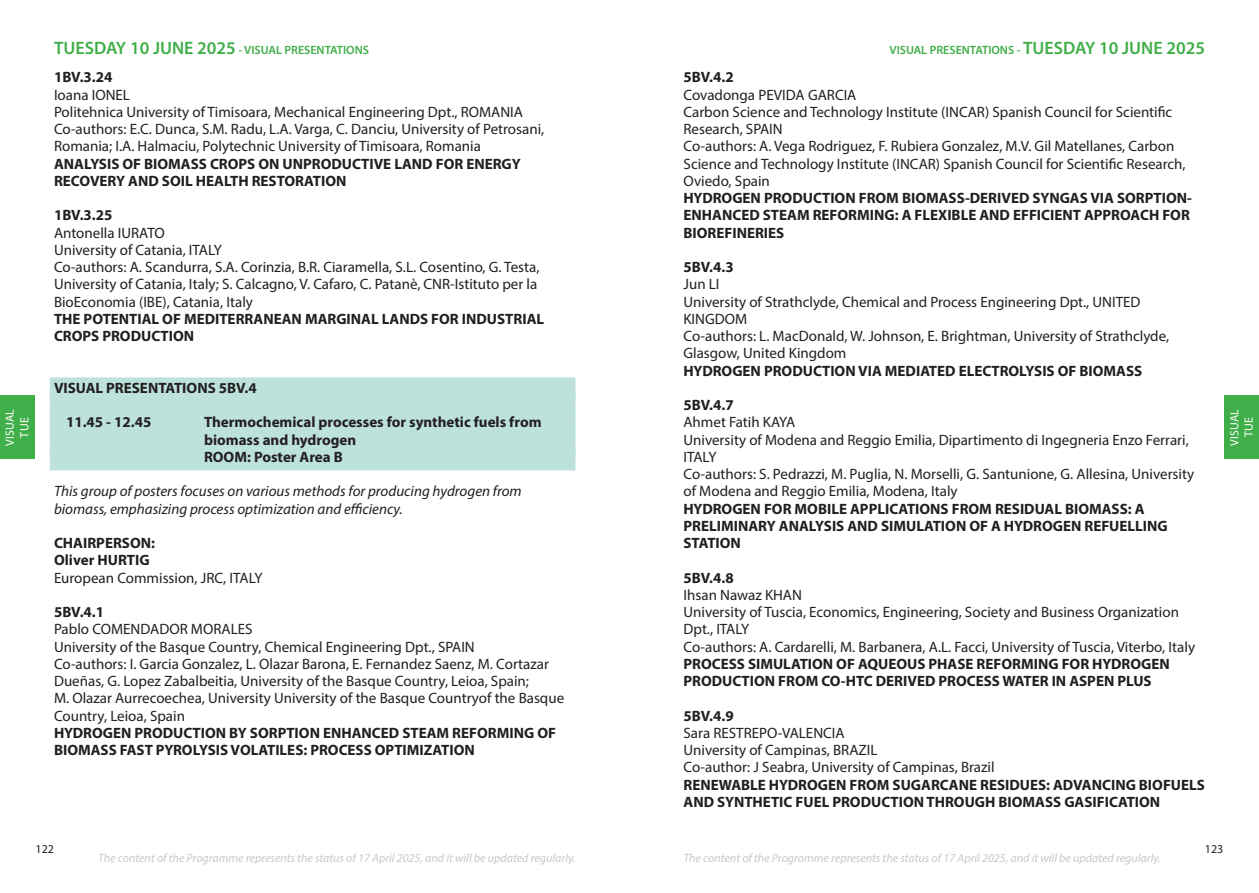
<style>
.page{position:relative;width:1259px;height:893px;background:#fff}
.page>*{position:absolute;margin:0;border:0;box-sizing:border-box;transform-origin:0 0}
.t1{font:15px/17.2px "Myriad Pro";color:#231f20}
.SESSION_5{font:700 15px/17.2px "Myriad Pro";color:#231f20}
.spiegazione_session{font:italic 15px/17.2px "Myriad Pro";color:#231f20}
.Normal_Chairperson{font:700 15px "Myriad Pro";color:#231f20}
.t2{font:italic 12px "Myriad Pro";color:#c8c8c8}
.t3{font:600 12px "Myriad Pro";color:#40ae49}
.t4{font:12px/14.4px "Myriad Pro";letter-spacing:.02em;color:#fff;text-align:center}
.t5{font:12px "Myriad Pro";color:#231f20}
.s1{font-size:18px}
</style>
<div class="page">
<div style="left:1224px;top:395px;width:35px;height:64px;background:#40ae49"></div>
<div style="left:0;top:396px;width:34px;height:63px;background:#40ae49"></div>
<div style="left:50px;top:377px;width:525px;height:24px;background:#bde2dc"></div>
<div style="left:50px;top:395px;width:525px;height:24px;background:#bde2dc"></div>
<div style="left:50px;top:412px;width:525px;height:24px;background:#bde2dc"></div>
<div style="left:50px;top:429px;width:525px;height:24px;background:#bde2dc"></div>
<div style="left:50px;top:446px;width:525px;height:24px;background:#bde2dc"></div>
<p class="t4" style="left:3px;top:446px;width:39px;rotate:-90deg">VISUAL<br>TUE</p>
<p class="t3" style="left:54px;top:42px;width:316px"><span class="s1">TUESDAY 10 JUNE 2025</span> - VISUAL PRESENTATIONS</p>
<p class="t3" style="left:889px;top:42px;width:317px">VISUAL PRESENTATIONS - <span class="s1">TUESDAY 10 JUNE 2025</span></p>
<p class="SESSION_5" style="left:54px;top:68px;width:60px">1BV.3.24</p>
<p class="t1" style="left:54px;top:86px;width:78px">Ioana IONEL</p>
<p class="t1" style="left:54px;top:103px;width:470px">Politehnica University of Timisoara, Mechanical Engineering Dpt., ROMANIA</p>
<p class="t1" style="left:54px;top:120px;width:492px">Co-authors: E.C. Dunca, S.M. Radu, L.A. Varga, C. Danciu, University of Petrosani,<br>Romania; I.A. Halmaciu, Polytechnic University of Timisoara, Romania</p>
<p class="SESSION_5" style="left:54px;top:154px;width:468px">ANALYSIS OF BIOMASS CROPS ON UNPRODUCTIVE LAND FOR ENERGY<br>RECOVERY AND SOIL HEALTH RESTORATION</p>
<p class="SESSION_5" style="left:54px;top:206px;width:60px">1BV.3.25</p>
<p class="t1" style="left:54px;top:224px;width:112px">Antonella IURATO</p>
<p class="t1" style="left:54px;top:241px;width:169px">University of Catania, ITALY</p>
<p class="t1" style="left:54px;top:258px;width:487px">Co-authors: A. Scandurra, S.A. Corinzia, B.R. Ciaramella, S.L. Cosentino, G. Testa,<br>University of Catania, Italy; S. Calcagno, V. Cafaro, C. Patanè, CNR-Istituto per la<br>BioEconomia (IBE), Catania, Italy</p>
<p class="SESSION_5" style="left:54px;top:310px;width:492px">THE POTENTIAL OF MEDITERRANEAN MARGINAL LANDS FOR INDUSTRIAL<br>CROPS PRODUCTION</p>
<p class="SESSION_5" style="left:54px;top:379px;width:204px">VISUAL PRESENTATIONS 5BV.4</p>
<p class="SESSION_5" style="left:66px;top:413px;width:87px">11.45 - 12.45</p>
<p class="SESSION_5" style="left:204px;top:413px;width:339px">Thermochemical processes for synthetic fuels from</p>
<p class="SESSION_5" style="left:204px;top:430px;width:154px">biomass and hydrogen</p>
<p class="SESSION_5" style="left:204px;top:448px;width:140px">ROOM: Poster Area B</p>
<p class="spiegazione_session" style="left:54px;top:482px;width:469px">This group of posters focuses on various methods for producing hydrogen from biomass, emphasizing process optimization and efficiency.</p>
<p class="Normal_Chairperson" style="left:54px;top:533px;width:102px">CHAIRPERSON:</p>
<p class="SESSION_5" style="left:54px;top:551px;width:97px">Oliver HURTIG</p>
<p class="t1" style="left:54px;top:569px;width:210px">European Commission, JRC, ITALY</p>
<p class="SESSION_5" style="left:54px;top:603px;width:52px">5BV.4.1</p>
<p class="t1" style="left:54px;top:621px;width:200px">Pablo COMENDADOR MORALES</p>
<p class="t1" style="left:54px;top:638px;width:422px">University of the Basque Country, Chemical Engineering Dpt., SPAIN</p>
<p class="t1" style="left:54px;top:655px;width:512px">Co-authors: I. Garcia Gonzalez, L. Olazar Barona, E. Fernandez Saenz, M. Cortazar Dueñas, G. Lopez Zabalbeitia, University of the Basque Country, Leioa, Spain;<br>M. Olazar Aurrecoechea, University University of the Basque Countryof the Basque Country, Leioa, Spain</p>
<p class="SESSION_5" style="left:54px;top:724px;width:503px">HYDROGEN PRODUCTION BY SORPTION ENHANCED STEAM REFORMING OF<br>BIOMASS FAST PYROLYSIS VOLATILES: PROCESS OPTIMIZATION</p>
<p class="SESSION_5" style="left:683px;top:68px;width:52px">5BV.4.2</p>
<p class="t1" style="left:683px;top:86px;width:174px">Covadonga PEVIDA GARCIA</p>
<p class="t1" style="left:683px;top:103px;width:490px">Carbon Science and Technology Institute (INCAR) Spanish Council for Scientific<br>Research, SPAIN</p>
<p class="t1" style="left:683px;top:138px;width:504px">Co-authors: A. Vega Rodriguez, F. Rubiera Gonzalez, M.V. Gil Matellanes, Carbon<br>Science and Technology Institute (INCAR) Spanish Council for Scientific Research,<br>Oviedo, Spain</p>
<p class="SESSION_5" style="left:683px;top:189px;width:510px">HYDROGEN PRODUCTION FROM BIOMASS-DERIVED SYNGAS VIA SORPTION-<br>ENHANCED STEAM REFORMING: A FLEXIBLE AND EFFICIENT APPROACH FOR<br>BIOREFINERIES</p>
<p class="SESSION_5" style="left:683px;top:258px;width:52px">5BV.4.3</p>
<p class="t1" style="left:683px;top:276px;width:37px">Jun LI</p>
<p class="t1" style="left:683px;top:293px;width:458px">University of Strathclyde, Chemical and Process Engineering Dpt., UNITED<br>KINGDOM</p>
<p class="t1" style="left:683px;top:327px;width:487px">Co-authors: L. MacDonald, W. Johnson, E. Brightman, University of Strathclyde,<br>Glasgow, United Kingdom</p>
<p class="SESSION_5" style="left:683px;top:361px;width:460px">HYDROGEN PRODUCTION VIA MEDIATED ELECTROLYSIS OF BIOMASS</p>
<p class="SESSION_5" style="left:683px;top:396px;width:52px">5BV.4.7</p>
<p class="t1" style="left:683px;top:414px;width:113px">Ahmet Fatih KAYA</p>
<p class="t1" style="left:683px;top:431px;width:507px">University of Modena and Reggio Emilia, Dipartimento di Ingegneria Enzo Ferrari,<br>ITALY</p>
<p class="t1" style="left:683px;top:465px;width:512px">Co-authors: S. Pedrazzi, M. Puglia, N. Morselli, G. Santunione, G. Allesina, University of Modena and Reggio Emilia, Modena, Italy</p>
<p class="SESSION_5" style="left:683px;top:499px;width:486px">HYDROGEN FOR MOBILE APPLICATIONS FROM RESIDUAL BIOMASS: A<br>PRELIMINARY ANALYSIS AND SIMULATION OF A HYDROGEN REFUELLING<br>STATION</p>
<p class="SESSION_5" style="left:683px;top:568px;width:52px">5BV.4.8</p>
<p class="t1" style="left:683px;top:586px;width:120px">Ihsan Nawaz KHAN</p>
<p class="t1" style="left:683px;top:603px;width:497px">University of Tuscia, Economics, Engineering, Society and Business Organization<br>Dpt., ITALY</p>
<p class="t1" style="left:683px;top:638px;width:513px">Co-authors: A. Cardarelli, M. Barbanera, A.L. Facci, University of Tuscia, Viterbo, Italy</p>
<p class="SESSION_5" style="left:683px;top:655px;width:488px">PROCESS SIMULATION OF AQUEOUS PHASE REFORMING FOR HYDROGEN<br>PRODUCTION FROM CO-HTC DERIVED PROCESS WATER IN ASPEN PLUS</p>
<p class="SESSION_5" style="left:683px;top:706px;width:52px">5BV.4.9</p>
<p class="t1" style="left:683px;top:724px;width:163px">Sara RESTREPO-VALENCIA</p>
<p class="t1" style="left:683px;top:741px;width:196px">University of Campinas, BRAZIL</p>
<p class="t1" style="left:683px;top:759px;width:313px">Co-author: J Seabra, University of Campinas, Brazil</p>
<p class="SESSION_5" style="left:683px;top:775px;width:523px">RENEWABLE HYDROGEN FROM SUGARCANE RESIDUES: ADVANCING BIOFUELS<br>AND SYNTHETIC FUEL PRODUCTION THROUGH BIOMASS GASIFICATION</p>
<p class="t4" style="left:1227px;top:446px;width:39px;rotate:-90deg">VISUAL<br>TUE</p>
<p class="t5" style="left:36px;top:842px;width:20px">122</p>
<p class="t5" style="left:1205px;top:842px;width:20px">123</p>
<p class="t2" style="left:98px;top:851px;width:479px">The content of the Programme represents the status of 17 April 2025, and it will be updated regularly.</p>
<p class="t2" style="left:683px;top:851px;width:479px">The content of the Programme represents the status of 17 April 2025, and it will be updated regularly.</p>
</div>
